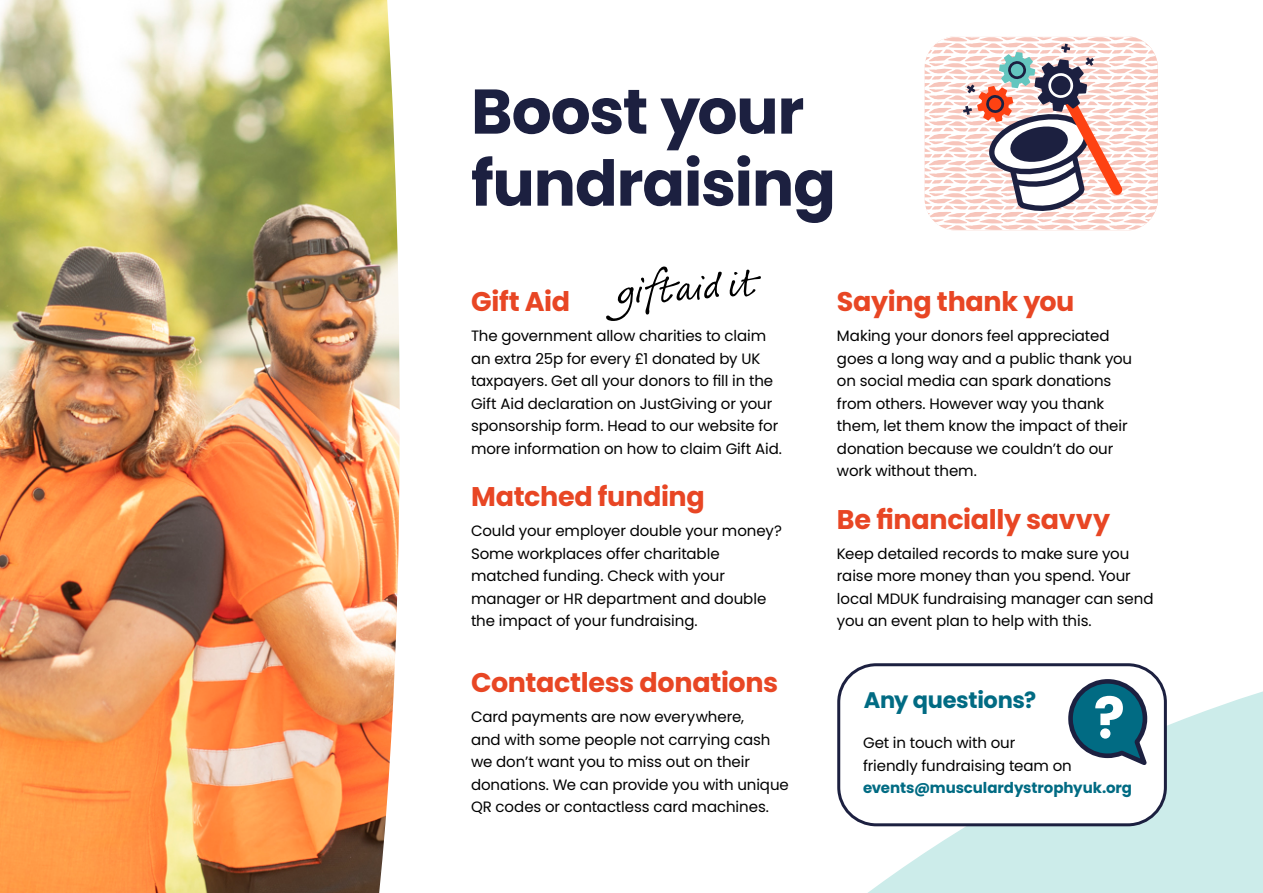
<style>
.page{position:relative;width:1263px;height:893px;background:#fff}
.page>*{position:absolute;margin:0;border:0;box-sizing:border-box;transform-origin:0 0}
.t1{font:700 63px/72px "Poppins";letter-spacing:-.02em;color:#1c2040}
.t2{font:700 27px "Poppins";letter-spacing:-.015em;color:#e84624}
.t3{font:700 22.5px "Poppins";letter-spacing:-.015em;color:#016b83}
.t4{font:15px/22.5px "Poppins";letter-spacing:-.005em;color:#000}
.t5{font:700 15px "Poppins";letter-spacing:-.005em;color:#016b83}
</style>
<div class="page">
<img style="left:0;top:0;width:376px;height:893px">
<svg style="left:376px;top:0;width:24px;height:893px"></svg>
<svg style="left:606px;top:266px;width:155px;height:55px"></svg>
<svg style="left:841px;top:667px;width:422px;height:226px;fill:#ccecea"></svg>
<div style="left:839px;top:665px;width:326px;height:160px;background:#fff;border-radius:38px"></div>
<div style="left:837px;top:663px;width:330px;height:163px;border:3px solid #1c2040;border-radius:38px"></div>
<svg style="left:1068px;top:679px;width:80px;height:86px"></svg>
<div style="left:1100px;top:728px;width:10px;height:11px;background:#fff;border-radius:50%"></div>
<svg style="left:924px;top:36px;width:234px;height:195px"></svg>
<svg style="left:960px;top:41px;width:163px;height:175px"></svg>
<h1 class="t1" style="left:471px;top:76px;width:366px">Boost your fundraising</h1>
<h2 class="t2" style="left:471px;top:286px;width:101px">Gift Aid</h2>
<p class="t4" style="left:471px;top:325px;width:313px">The government allow charities to claim an extra 25p for every £1 donated by UK taxpayers. Get all your donors to fill in the Gift Aid declaration on JustGiving or your sponsorship form. Head to our website for more information on how to claim Gift Aid.</p>
<h2 class="t2" style="left:471px;top:481px;width:235px">Matched funding</h2>
<p class="t4" style="left:471px;top:520px;width:312px">Could your employer double your money?<br>Some workplaces offer charitable matched funding. Check with your manager or HR department and double the impact of your fundraising.</p>
<h2 class="t2" style="left:471px;top:667px;width:309px">Contactless donations</h2>
<p class="t4" style="left:471px;top:706px;width:319px">Card payments are now everywhere,<br>and with some people not carrying cash we don’t want you to miss out on their donations. We can provide you with unique QR codes or contactless card machines.</p>
<h2 class="t2" style="left:837px;top:286px;width:239px">Saying thank you</h2>
<p class="t4" style="left:837px;top:325px;width:297px">Making your donors feel appreciated goes a long way and a public thank you on social media can spark donations from others. However way you thank them, let them know the impact of their donation because we couldn’t do our work without them.</p>
<h2 class="t2" style="left:837px;top:504px;width:275px">Be financially savvy</h2>
<p class="t4" style="left:837px;top:542px;width:318px">Keep detailed records to make sure you raise more money than you spend. Your local MDUK fundraising manager can send you an event plan to help with this.</p>
<h3 class="t3" style="left:864px;top:687px;width:174px">Any questions?</h3>
<p class="t4" style="left:863px;top:732px;width:210px">Get in touch with our friendly fundraising team on</p>
<p class="t5" style="left:863px;top:779px;width:271px">events@musculardystrophyuk.org</p>
</div>
